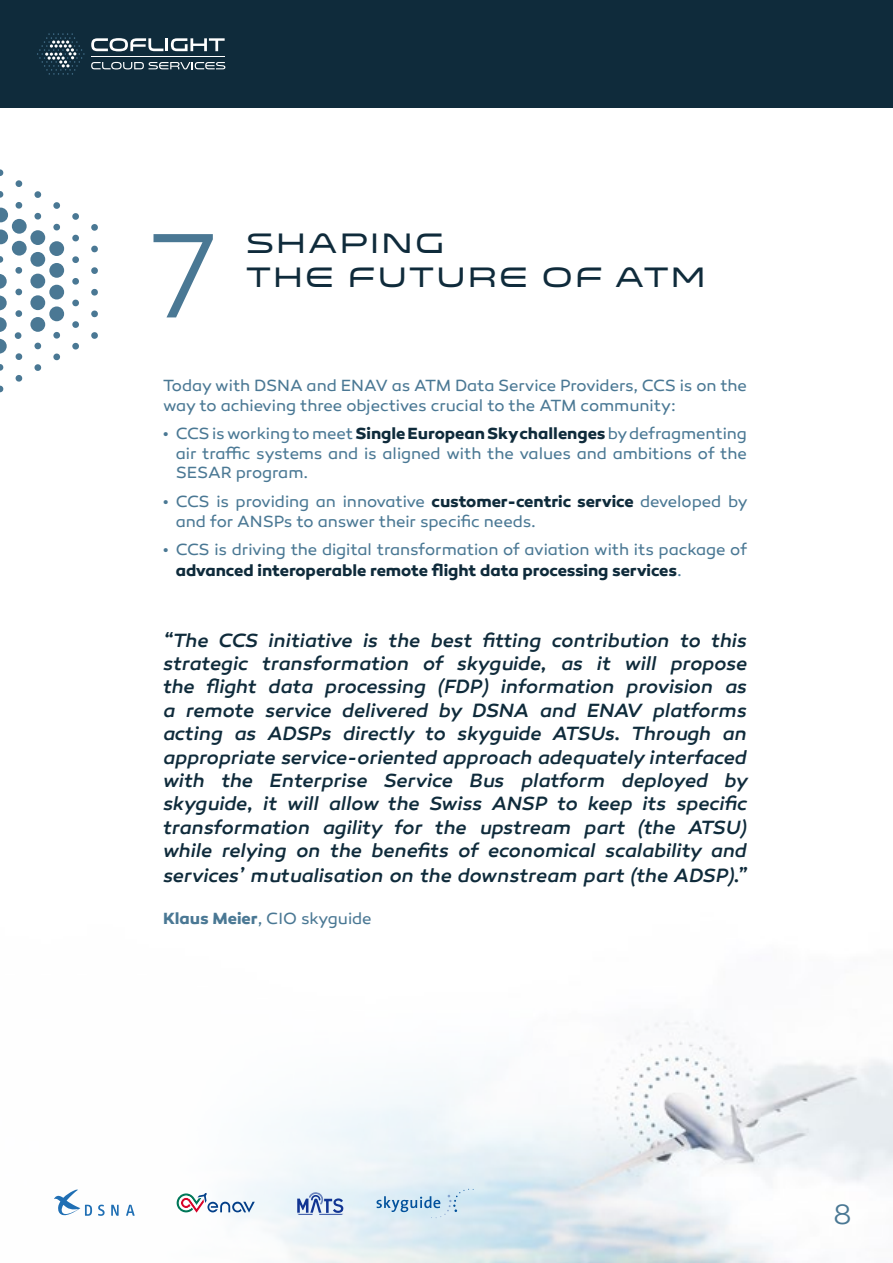
<style>
.page{position:relative;width:893px;height:1263px;background:#fff}
.page>*{position:absolute;margin:0;border:0;box-sizing:border-box;transform-origin:0 0}
.t1{font:300 122.55px "Canaro";color:#4a7894}
.t2{font:28.5px "Venera 700";letter-spacing:.1em;color:#0f2b3b}
.t3{font:300 28.5px "Canaro";color:#4a7894}
.t4{font:italic 500 19.5px/23.4px "Canaro";letter-spacing:-.005em;color:#0f2b3b;text-align:justify}
.t5{font:16.5px/19.8px "Canaro";letter-spacing:-.005em;color:#4a7894}
.s1{font-weight:700;color:#0f2b3b}
.s2{font-weight:700}
</style>
<div class="page">
<img style="left:75px;top:1021px;width:818px;height:242px">
<div style="left:0;top:0;width:893px;height:107px;background:#0f2b3b"></div>
<hr style="left:91px;top:56px;width:134px;height:1px;background:#fff">
<svg style="left:37px;top:33px;width:48px;height:42px"></svg>
<svg style="left:91px;top:62px;width:134px;height:7px"></svg>
<svg style="left:91px;top:38px;width:134px;height:13px"></svg>
<svg style="left:98px;top:1204px;width:7px;height:12px"></svg>
<svg style="left:126px;top:1204px;width:9px;height:12px"></svg>
<svg style="left:111px;top:1204px;width:8px;height:12px"></svg>
<svg style="left:54px;top:1190px;width:38px;height:26px"></svg>
<svg style="left:177px;top:1193px;width:78px;height:19px"></svg>
<svg style="left:376px;top:1189px;width:98px;height:29px"></svg>
<svg style="left:297px;top:1192px;width:46px;height:23px"></svg>
<svg style="left:16px;top:202px;width:6px;height:7px"></svg>
<svg style="left:16px;top:180px;width:6px;height:7px"></svg>
<svg style="left:0;top:191px;width:4px;height:7px"></svg>
<svg style="left:0;top:169px;width:4px;height:7px"></svg>
<svg style="left:91px;top:332px;width:7px;height:7px"></svg>
<svg style="left:72px;top:342px;width:7px;height:8px"></svg>
<svg style="left:91px;top:310px;width:7px;height:8px"></svg>
<svg style="left:72px;top:321px;width:7px;height:7px"></svg>
<svg style="left:91px;top:289px;width:7px;height:7px"></svg>
<svg style="left:72px;top:299px;width:7px;height:7px"></svg>
<svg style="left:53px;top:332px;width:7px;height:7px"></svg>
<svg style="left:72px;top:278px;width:7px;height:7px"></svg>
<svg style="left:91px;top:267px;width:7px;height:7px"></svg>
<svg style="left:91px;top:246px;width:7px;height:7px"></svg>
<svg style="left:72px;top:256px;width:7px;height:7px"></svg>
<svg style="left:91px;top:224px;width:7px;height:7px"></svg>
<svg style="left:72px;top:235px;width:7px;height:7px"></svg>
<svg style="left:72px;top:213px;width:7px;height:7px"></svg>
<svg style="left:53px;top:224px;width:7px;height:7px"></svg>
<svg style="left:53px;top:202px;width:7px;height:7px"></svg>
<svg style="left:34px;top:213px;width:8px;height:7px"></svg>
<svg style="left:34px;top:191px;width:7px;height:7px"></svg>
<svg style="left:16px;top:375px;width:7px;height:7px"></svg>
<svg style="left:0;top:385px;width:4px;height:8px"></svg>
<svg style="left:0;top:364px;width:4px;height:7px"></svg>
<svg style="left:34px;top:364px;width:8px;height:7px"></svg>
<svg style="left:34px;top:342px;width:8px;height:8px"></svg>
<svg style="left:16px;top:353px;width:7px;height:7px"></svg>
<svg style="left:53px;top:353px;width:7px;height:7px"></svg>
<svg style="left:15px;top:267px;width:7px;height:7px"></svg>
<svg style="left:0;top:256px;width:4px;height:7px"></svg>
<svg style="left:15px;top:332px;width:7px;height:7px"></svg>
<svg style="left:15px;top:310px;width:8px;height:7px"></svg>
<svg style="left:15px;top:288px;width:8px;height:7px"></svg>
<div style="left:49px;top:306px;width:15px;height:15px;background:#4a7894;border-radius:50%"></div>
<div style="left:30px;top:317px;width:15px;height:15px;background:#4a7894;border-radius:50%"></div>
<svg style="left:0;top:339px;width:7px;height:15px"></svg>
<svg style="left:0;top:317px;width:7px;height:15px"></svg>
<svg style="left:0;top:296px;width:7px;height:14px"></svg>
<svg style="left:0;top:274px;width:7px;height:15px"></svg>
<div style="left:30px;top:295px;width:15px;height:15px;background:#4a7894;border-radius:50%"></div>
<div style="left:30px;top:274px;width:15px;height:14px;background:#4a7894;border-radius:50%"></div>
<div style="left:30px;top:252px;width:15px;height:15px;background:#4a7894;border-radius:50%"></div>
<div style="left:12px;top:241px;width:15px;height:15px;background:#4a7894;border-radius:50%"></div>
<div style="left:12px;top:219px;width:15px;height:15px;background:#4a7894;border-radius:50%"></div>
<svg style="left:0;top:229px;width:8px;height:15px"></svg>
<svg style="left:0;top:208px;width:8px;height:14px"></svg>
<div style="left:30px;top:230px;width:15px;height:15px;background:#4a7894;border-radius:50%"></div>
<div style="left:49px;top:285px;width:15px;height:14px;background:#4a7894;border-radius:50%"></div>
<div style="left:49px;top:263px;width:15px;height:15px;background:#4a7894;border-radius:50%"></div>
<div style="left:49px;top:241px;width:15px;height:15px;background:#4a7894;border-radius:50%"></div>
<h1 class="t1" style="left:149px;top:205px;width:69px">7</h1>
<h2 class="t2" style="left:246px;top:226px;width:199px">SHAPING</h2>
<h2 class="t2" style="left:246px;top:260px;width:460px">THE FUTURE OF ATM</h2>
<p class="t5" style="left:163px;top:375px;width:585px">Today with DSNA and ENAV as ATM Data Service Providers, CCS is on the way to achieving three objectives crucial to the ATM community:</p>
<p class="t5" style="left:176px;top:423px;width:573px;text-align:justify;text-indent:-13px">• CCS is working to meet <span class="s1">Single European Sky challenges</span> by defragmenting air traffic systems and is aligned with the values and ambitions of the SESAR program.</p>
<p class="t5" style="left:176px;top:491px;width:574px;text-indent:-13px">• CCS is providing an innovative <span class="s1">customer-centric service</span> developed by and for ANSPs to answer their specific needs.</p>
<p class="t5" style="left:176px;top:539px;width:573px;line-height:21.6px;text-indent:-13px">• CCS is driving the digital transformation of aviation with its package of <span class="s1">advanced interoperable remote flight data processing services</span>.</p>
<p class="t4" style="left:163px;top:628px;width:587px">“The CCS initiative is the best fitting contribution to this strategic transformation of skyguide, as it will propose the flight data processing (FDP) information provision as a remote service delivered by DSNA and ENAV platforms acting as ADSPs directly to skyguide ATSUs. Through an appropriate service-oriented approach adequately interfaced with the Enterprise Service Bus platform deployed by skyguide, it will allow the Swiss ANSP to keep its specific transformation agility for the upstream part (the ATSU) while relying on the benefits of economical scalability and</p>
<p class="t4" style="left:163px;top:864px;width:585px">services’ mutualisation on the downstream part (the ADSP).”</p>
<p class="t5" style="left:163px;top:908px;width:210px"><span class="s2">Klaus Meier</span>, CIO skyguide</p>
<h2 class="t3" style="left:833px;top:1198px;width:20px">8</h2>
</div>
